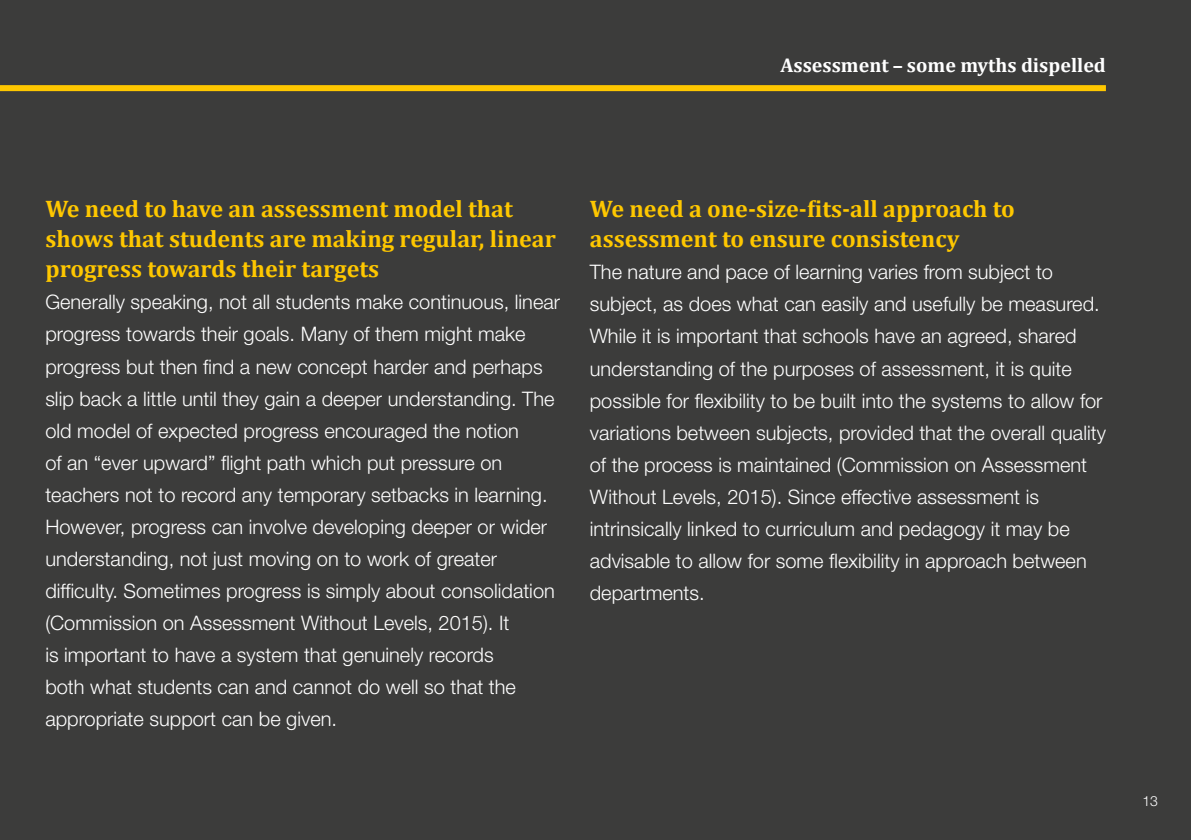
<style>
.page{position:relative;width:1191px;height:840px;background:#fff}
.page>*{position:absolute;margin:0;border:0;box-sizing:border-box;transform-origin:0 0}
.t1{font:700 24px/30px "Cambria";color:#fec700}
.t2{font:300 20px/32px "Helvetica Neue LT Std";color:#fff}
.t3{font:700 20px "Cambria";color:#fff}
.t4{font:300 14px "Helvetica Neue LT Std";color:#fff}
.s1{font-family:"Skolar Sans"}
</style>
<div class="page">
<div style="left:0;top:0;width:1191px;height:839px;background:#3c3c3b"></div>
<div style="left:0;top:85px;width:1106px;height:6px;background:#fec700"></div>
<p class="t3" style="left:780px;top:51px;width:327px">Assessment <span class="s1">-</span> some myths dispelled</p>
<p class="t1" style="left:45px;top:193px;width:512px">We need to have an assessment model that shows that students are making regular, linear progress towards their targets</p>
<p class="t2" style="left:45px;top:286px;width:516px">Generally speaking, not all students make continuous, linear progress towards their goals. Many of them might make progress but then find a new concept harder and perhaps slip back a little until they gain a deeper understanding. The old model of expected progress encouraged the notion<br>of an “ever upward” flight path which put pressure on teachers not to record any temporary setbacks in learning.<br>However, progress can involve developing deeper or wider understanding, not just moving on to work of greater difficulty. Sometimes progress is simply about consolidation (Commission on Assessment Without Levels, 2015). It<br>is important to have a system that genuinely records<br>both what students can and cannot do well so that the appropriate support can be given.</p>
<p class="t1" style="left:590px;top:193px;width:426px">We need a one-size-fits-all approach to assessment to ensure consistency</p>
<p class="t2" style="left:590px;top:256px;width:517px">The nature and pace of learning varies from subject to subject, as does what can easily and usefully be measured.<br>While it is important that schools have an agreed, shared understanding of the purposes of assessment, it is quite possible for flexibility to be built into the systems to allow for variations between subjects, provided that the overall quality of the process is maintained (Commission on Assessment Without Levels, 2015). Since effective assessment is intrinsically linked to curriculum and pedagogy it may be advisable to allow for some flexibility in approach between departments.</p>
<p class="t4" style="left:1142px;top:792px;width:17px">13</p>
</div>
